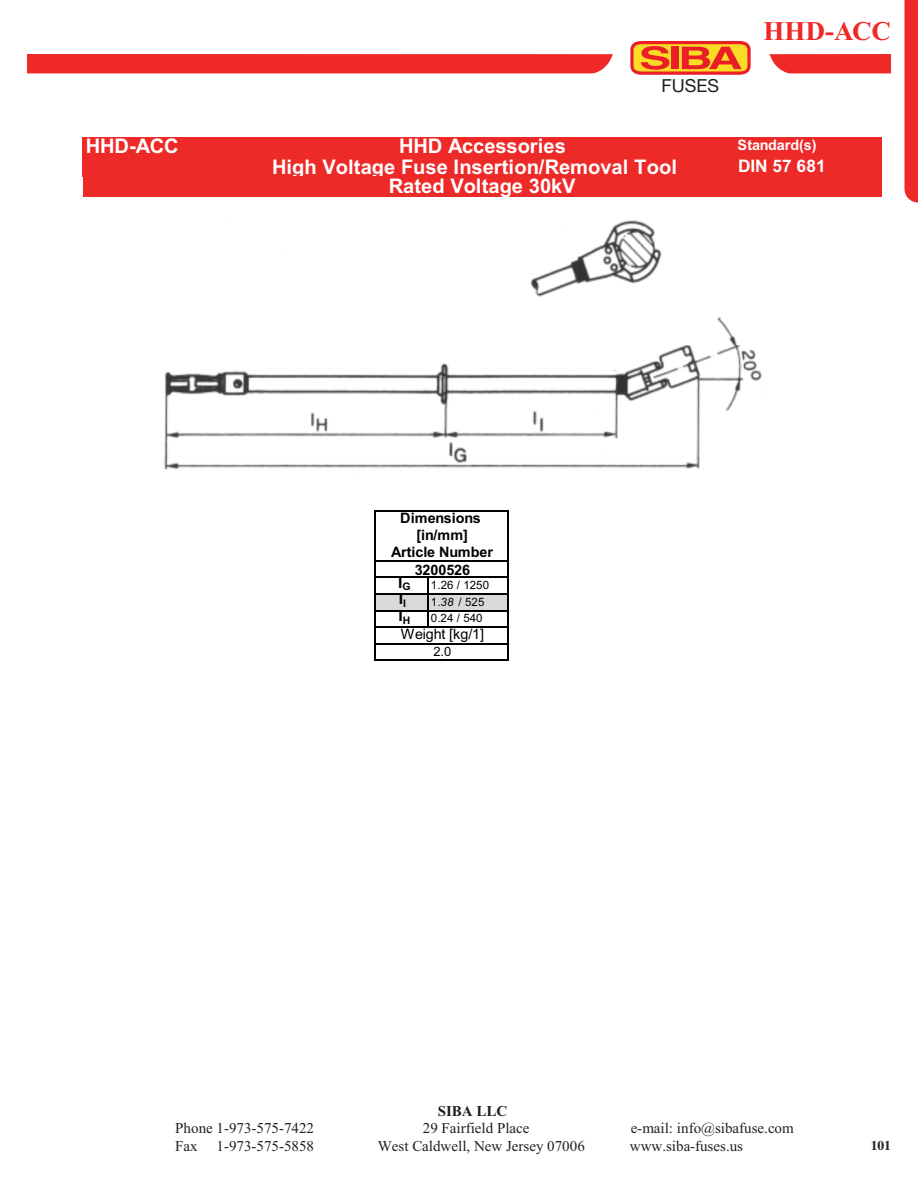
<style>
.page{position:relative;width:918px;height:1188px;background:#fff}
.page>*{position:absolute;margin:0;border:0;box-sizing:border-box;transform-origin:0 0}
.t1{font:700 27px "Times New Roman";color:#ee2927}
.t2{font:20.1px/19.5px "Arial Bold+T42";letter-spacing:-.005em;color:#fff}
.t3{font:18px "Helvetica Neue";color:#231f20}
.t4{font:17.25px "Arial Bold+T42";letter-spacing:.005em;color:#fff}
.t5{font:15.9px/16.5px "Arial Bold+T42";color:#000}
.t6{font:15px "Times New Roman";color:#231f20}
.t7{font:700 15px "Times New Roman";color:#231f20}
.t8{font:14.4px/16.5px "Arial Bold+T42";letter-spacing:-.005em;color:#000;text-align:center}
.t9{font:14.4px "Arial+T42";letter-spacing:-.005em;color:#000}
.t10{font:14.4px "Arial Bold+T42";letter-spacing:-.005em;color:#fff}
.t11{font:700 13.5px "Times";color:#231f20}
.t12{font:12.9px "Arial+T42";color:#000}
.t13{font:11.55px "Arial+T42";letter-spacing:.005em;color:#000}
.s1{font-family:"Arial Italic+T42"}
</style>
<div class="page">
<div style="left:27px;top:54px;width:586px;height:19px;background:#ee2928"></div>
<svg style="left:770px;top:54px;width:121px;height:19px;background:#ee3332"></svg>
<svg style="left:630px;top:41px;width:121px;height:34px;background:#f1742c"></svg>
<svg style="left:904px;top:0;width:14px;height:202px;background:#ee3331"></svg>
<div style="left:83px;top:137px;width:652px;height:20px;background:#ee2a28"></div>
<div style="left:735px;top:137px;width:147px;height:20px;background:#ee2a28"></div>
<div style="left:83px;top:156px;width:186px;height:21px;background:#ee2a28"></div>
<div style="left:269px;top:156px;width:13px;height:21px;background:#ee2a28"></div>
<div style="left:282px;top:156px;width:453px;height:21px;background:#ee2a28"></div>
<div style="left:735px;top:156px;width:147px;height:21px;background:#ee2a28"></div>
<div style="left:83px;top:176px;width:799px;height:21px;background:#ee2a28"></div>
<div style="left:375px;top:594px;width:134px;height:17px;background:#d9d9d9"></div>
<hr style="left:374px;top:510px;width:2px;height:151px;background:#000">
<hr style="left:508px;top:512px;width:1px;height:149px;background:#000">
<hr style="left:428px;top:578px;width:1px;height:50px;background:#000">
<hr style="left:376px;top:510px;width:133px;height:2px;background:#000">
<hr style="left:376px;top:560px;width:133px;height:2px;background:#000">
<hr style="left:376px;top:577px;width:133px;height:1px;background:#000">
<hr style="left:376px;top:593px;width:133px;height:2px;background:#000">
<hr style="left:376px;top:610px;width:133px;height:1px;background:#000">
<hr style="left:376px;top:626px;width:133px;height:2px;background:#000">
<hr style="left:376px;top:643px;width:133px;height:1px;background:#000">
<hr style="left:376px;top:660px;width:133px;height:1px;background:#000">
<img style="left:164px;top:220px;width:599px;height:250px">
<p class="t3" style="left:662px;top:75px;width:59px">FUSES</p>
<h1 class="t1" style="left:764px;top:22px;width:129px">HHD-ACC</h1>
<h2 class="t2" style="left:86px;top:138px;width:95px">HHD-ACC</h2>
<h2 class="t2" style="left:399px;top:138px;width:168px">HHD Accessories</h2>
<p class="t10" style="left:738px;top:140px;width:80px">Standard(s)</p>
<p class="t4" style="left:738px;top:160px;width:89px">DIN 57 681</p>
<h2 class="t2" style="left:389px;top:159px;width:290px;text-indent:-117px">High Voltage Fuse Insertion/Removal Tool<br>Rated Voltage 30kV</h2>
<p class="t8" style="left:391px;top:512px;width:103px">Dimensions [in/mm]<br>Article Number</p>
<p class="t8" style="left:415px;top:563px;width:57px">3200526</p>
<p class="t5" style="left:398px;top:575px;width:14px">I<sub>G<br></sub>I<sub>I<br></sub>I<sub>H</sub></p>
<p class="t13" style="left:431px;top:581px;width:60px">1.26 / 1250</p>
<p class="t9" style="left:401px;top:629px;width:85px">Weight [kg/1]</p>
<p class="t12" style="left:433px;top:647px;width:20px">2.0</p>
<p class="t13" style="left:431px;top:597px;width:55px">1.<span class="s1">38</span> / 525</p>
<p class="t13" style="left:431px;top:614px;width:53px">0.24 / 540</p>
<p class="t7" style="left:438px;top:1102px;width:71px">SIBA LLC</p>
<p class="t6" style="left:175px;top:1119px;width:140px">Phone 1-973-575-7422</p>
<p class="t6" style="left:423px;top:1119px;width:108px">29 Fairfield Place</p>
<p class="t6" style="left:631px;top:1119px;width:165px">e-mail: info@sibafuse.com</p>
<p class="t6" style="left:175px;top:1137px;width:140px">Fax 1-973-575-5858</p>
<p class="t6" style="left:378px;top:1137px;width:209px">West Caldwell, New Jersey 07006</p>
<p class="t6" style="left:630px;top:1137px;width:115px">www.siba-fuses.us</p>
<p class="t11" style="left:871px;top:1140px;width:22px">101</p>
</div>
